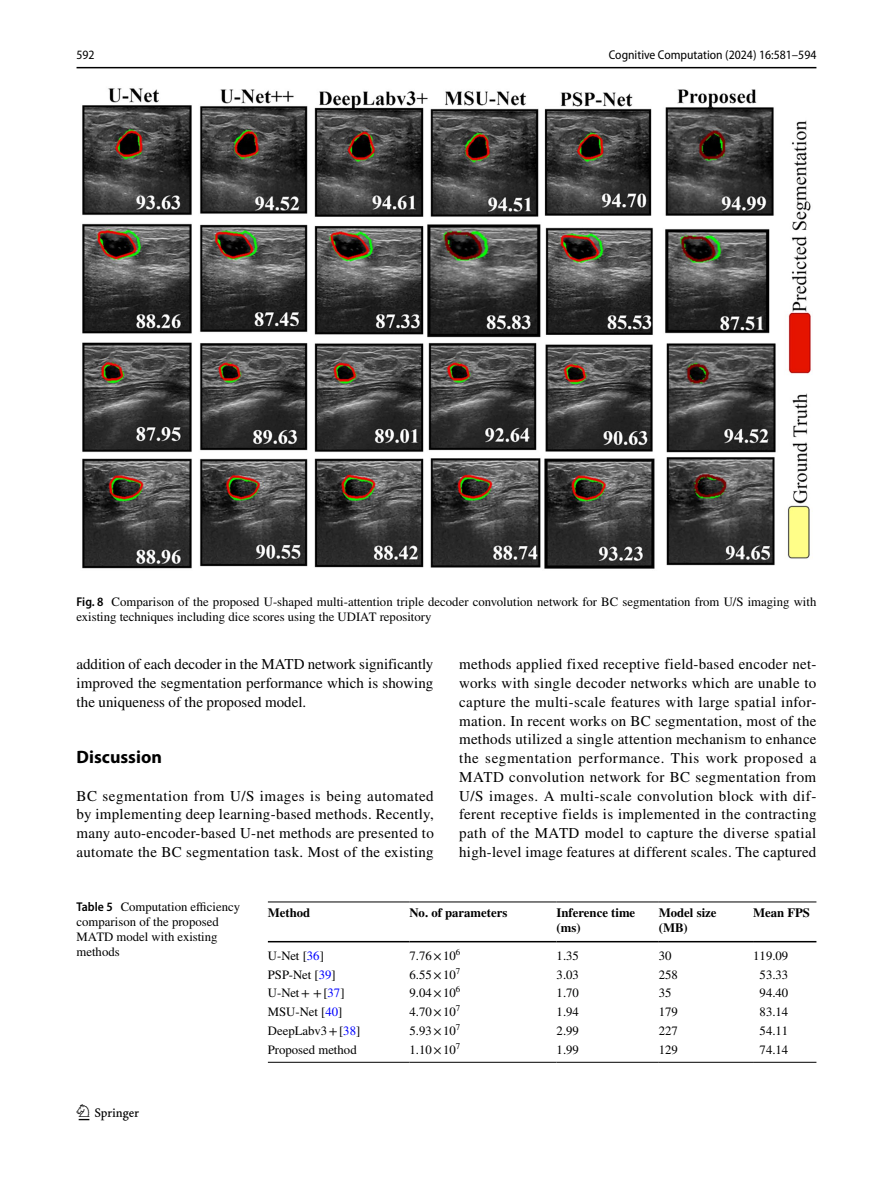
<style>
.page{position:relative;width:893px;height:1187px;background:#fff}
.page>*{position:absolute;margin:0;border:0;box-sizing:border-box;transform-origin:0 0}
.t1{font:22.5px "Springnew Regular 2";color:#000}
.t2{font:700 18px "Myriad Pro";color:#000}
.t3{font:15px/18.8px "STIX";letter-spacing:.015em;color:#000;text-align:justify}
.t4{font:12.75px/15px "STIX";color:#000}
.t5{font:700 12.75px/15px "STIX";color:#000}
.t6{font:semi-condensed 12.75px "Myriad Pro";color:#000}
.s1{font-family:"Myriad Pro";font-weight:600;font-stretch:semi-condensed}
.s2{color:#00f}
</style>
<div class="page">
<hr style="left:77px;top:67px;width:739px;height:1px;background:#000">
<img style="left:82px;top:88px;width:729px;height:481px">
<hr style="left:268px;top:901px;width:142px;height:1px;background:#000">
<hr style="left:268px;top:940px;width:142px;height:2px;background:#000">
<hr style="left:410px;top:901px;width:147px;height:1px;background:#000">
<hr style="left:410px;top:940px;width:147px;height:2px;background:#000">
<hr style="left:557px;top:901px;width:102px;height:1px;background:#000">
<hr style="left:557px;top:940px;width:102px;height:2px;background:#000">
<hr style="left:659px;top:901px;width:94px;height:1px;background:#000">
<hr style="left:659px;top:940px;width:94px;height:2px;background:#000">
<hr style="left:753px;top:901px;width:63px;height:1px;background:#000">
<hr style="left:753px;top:940px;width:63px;height:2px;background:#000">
<hr style="left:268px;top:1061px;width:142px;height:1px;background:#000">
<hr style="left:410px;top:1061px;width:147px;height:1px;background:#000">
<hr style="left:557px;top:1061px;width:102px;height:1px;background:#000">
<hr style="left:659px;top:1061px;width:94px;height:1px;background:#000">
<hr style="left:753px;top:1061px;width:63px;height:1px;background:#000">
<p class="t6" style="left:77px;top:48px;width:20px">592</p>
<p class="t6" style="left:609px;top:48px;width:209px">Cognitive Computation (2024) 16:581–594</p>
<p class="t4" style="left:77px;top:595px;width:741px"><span class="s1">Fig. 8</span> Comparison of the proposed U-shaped multi-attention triple decoder convolution network for BC segmentation from U/S imaging with existing techniques including dice scores using the UDIAT repository</p>
<p class="t3" style="left:77px;top:656px;width:358px">addition of each decoder in the MATD network significantly improved the segmentation performance which is showing the uniqueness of the proposed model.</p>
<p class="t2" style="left:77px;top:745px;width:87px">Discussion</p>
<p class="t3" style="left:77px;top:787px;width:359px">BC segmentation from U/S images is being automated by implementing deep learning-based methods. Recently, many auto-encoder-based U-net methods are presented to automate the BC segmentation task. Most of the existing</p>
<p class="t3" style="left:459px;top:656px;width:359px">methods applied fixed receptive field-based encoder net&shy;works with single decoder networks which are unable to capture the multi-scale features with large spatial infor&shy;mation. In recent works on BC segmentation, most of the methods utilized a single attention mechanism to enhance the segmentation performance. This work proposed a MATD convolution network for BC segmentation from U/S images. A multi-scale convolution block with dif&shy;ferent receptive fields is implemented in the contracting path of the MATD model to capture the diverse spatial high-level image features at different scales. The captured</p>
<p class="t4" style="left:77px;top:900px;width:165px"><span class="s1">Table 5</span> Computation efficiency comparison of the proposed<br>MATD model with existing methods</p>
<p class="t5" style="left:268px;top:904px;width:44px">Method</p>
<p class="t5" style="left:410px;top:904px;width:99px">No. of parameters</p>
<p class="t5" style="left:557px;top:904px;width:80px">Inference time (ms)</p>
<p class="t5" style="left:659px;top:904px;width:59px">Model size (MB)</p>
<p class="t5" style="left:753px;top:904px;width:59px">Mean FPS</p>
<p class="t4" style="left:268px;top:949px;width:58px">U-Net [<span class="s2">36</span>]</p>
<p class="t4" style="left:410px;top:949px;width:52px">7.76× -10<sup>6</sup></p>
<p class="t4" style="left:557px;top:949px;width:24px">1.35</p>
<p class="t4" style="left:659px;top:949px;width:14px">30</p>
<p class="t4" style="left:753px;top:949px;width:37px">119.09</p>
<p class="t4" style="left:268px;top:967px;width:69px">PSP-Net [<span class="s2">39</span>]</p>
<p class="t4" style="left:410px;top:967px;width:52px">6.55× -10<sup>7</sup></p>
<p class="t4" style="left:557px;top:967px;width:24px">3.03</p>
<p class="t4" style="left:659px;top:967px;width:21px">258</p>
<p class="t4" style="left:760px;top:967px;width:30px">53.33</p>
<p class="t4" style="left:268px;top:986px;width:78px">U-Net+ +[<span class="s2">37</span>]</p>
<p class="t4" style="left:410px;top:986px;width:52px">9.04× -10<sup>6</sup></p>
<p class="t4" style="left:557px;top:986px;width:24px">1.70</p>
<p class="t4" style="left:659px;top:986px;width:14px">35</p>
<p class="t4" style="left:760px;top:986px;width:30px">94.40</p>
<p class="t4" style="left:268px;top:1005px;width:76px">MSU-Net [<span class="s2">40</span>]</p>
<p class="t4" style="left:410px;top:1005px;width:52px">4.70× -10<sup>7</sup></p>
<p class="t4" style="left:557px;top:1005px;width:24px">1.94</p>
<p class="t4" style="left:659px;top:1005px;width:21px">179</p>
<p class="t4" style="left:760px;top:1005px;width:30px">83.14</p>
<p class="t4" style="left:268px;top:1023px;width:94px">DeepLabv3+[<span class="s2">38</span>]</p>
<p class="t4" style="left:410px;top:1023px;width:52px">5.93× -10<sup>7</sup></p>
<p class="t4" style="left:557px;top:1023px;width:24px">2.99</p>
<p class="t4" style="left:659px;top:1023px;width:21px">227</p>
<p class="t4" style="left:760px;top:1023px;width:30px">54.11</p>
<p class="t4" style="left:268px;top:1042px;width:90px">Proposed method</p>
<p class="t4" style="left:410px;top:1042px;width:52px">1.10× -10<sup>7</sup></p>
<p class="t4" style="left:557px;top:1042px;width:24px">1.99</p>
<p class="t4" style="left:659px;top:1042px;width:21px">129</p>
<p class="t4" style="left:760px;top:1042px;width:30px">74.14</p>
<h1 class="t1" style="left:79px;top:1104px;width:62px">1 3</h1>
</div>
